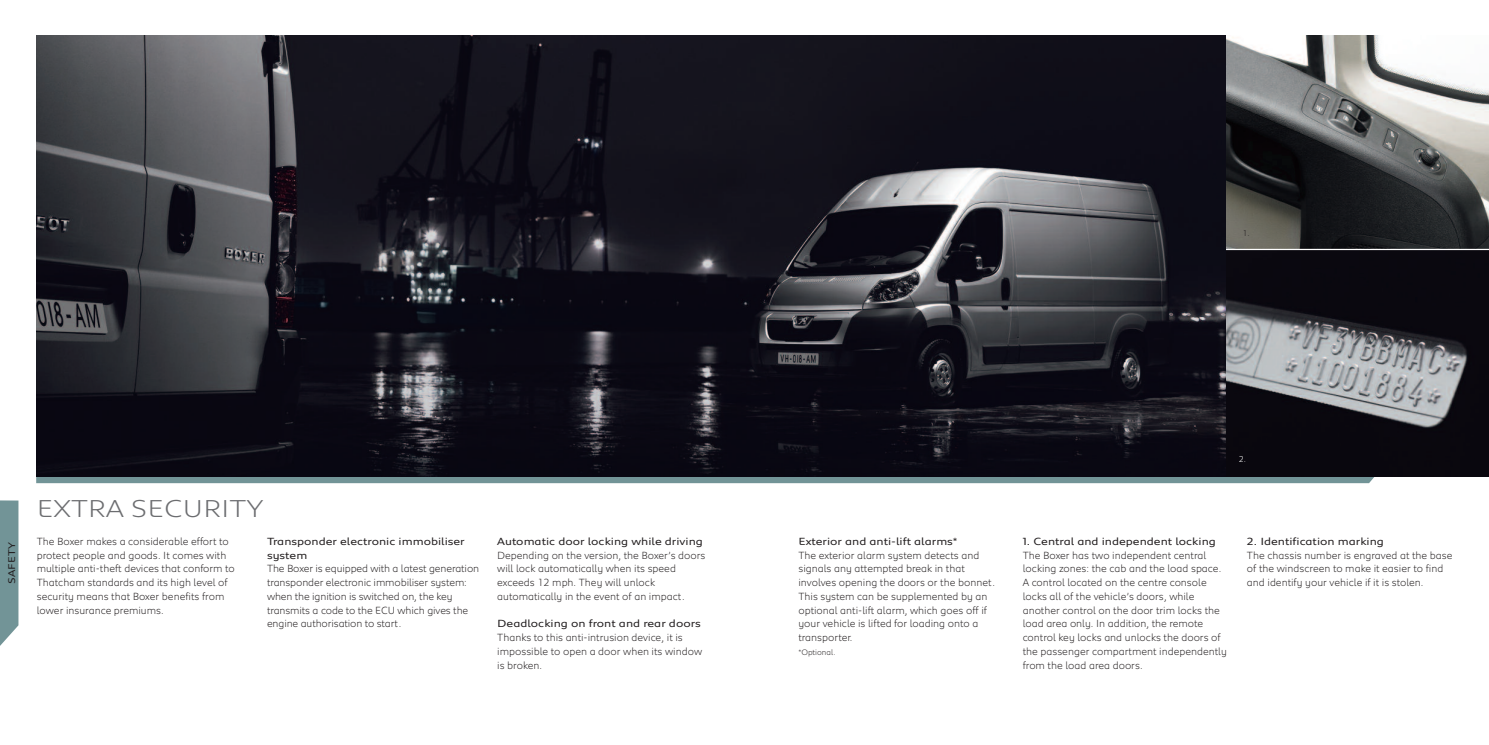
<style>
.page{position:relative;width:1489px;height:745px;background:#fff}
.page>*{position:absolute;margin:0;border:0;box-sizing:border-box;transform-origin:0 0}
.t1{font:300 25px "Peugeot Expanded";color:#6c6d70}
.t2{font:300 10.62px/13.8px "Peugeot";color:#231f20}
.t3{font:10.62px/13.8px "Peugeot Expanded";color:#231f20}
.t4{font:10px "Peugeot Expanded";color:#231f20}
.t5{font:300 8.75px "Peugeot";color:#fff}
.t6{font:300 8.75px "Peugeot";color:#231f20}
.t7{font:300 8.12px "Peugeot";color:#231f20}
</style>
<div class="page">
<svg style="left:36px;top:476px;width:1345px;height:7px;background:#638084"></svg>
<img style="left:36px;top:35px;width:1452px;height:441px">
<svg style="left:1225px;top:250px;width:263px;height:226px;background:#3a3a3f"></svg>
<hr style="left:1224px;top:4px;width:1px;height:472px;background:#fff">
<hr style="left:1225px;top:249px;width:263px;height:1px;background:#fff">
<svg style="left:0;top:500px;width:18px;height:146px;background:#7c9b9e"></svg>
<p class="t4" style="left:8px;top:583px;width:43px;rotate:-90deg">SAFETY</p>
<h1 class="t1" style="left:37px;top:500px;width:228px">EXTRA SECURITY</h1>
<p class="t2" style="left:37px;top:535px;width:200px">The Boxer makes a considerable effort to protect people and goods. It comes with multiple anti-theft devices that conform to Thatcham standards and its high level of security means that Boxer benefits from lower insurance premiums.</p>
<p class="t3" style="left:267px;top:535px;width:199px">Transponder electronic immobiliser system</p>
<p class="t2" style="left:267px;top:562px;width:214px">The Boxer is equipped with a latest generation transponder electronic immobiliser system: when the ignition is switched on, the key transmits a code to the ECU which gives the engine authorisation to start.</p>
<p class="t3" style="left:497px;top:535px;width:207px">Automatic door locking while driving</p>
<p class="t2" style="left:497px;top:548px;width:210px">Depending on the version, the Boxer’s doors will lock automatically when its speed exceeds 12 mph. They will unlock automatically in the event of an impact.</p>
<p class="t3" style="left:497px;top:617px;width:205px">Deadlocking on front and rear doors</p>
<p class="t2" style="left:497px;top:631px;width:206px">Thanks to this anti-intrusion device, it is impossible to open a door when its window is broken.</p>
<p class="t6" style="left:1242px;top:229px;width:9px">1.</p>
<p class="t5" style="left:1238px;top:456px;width:9px">2.</p>
<p class="t3" style="left:798px;top:535px;width:161px">Exterior and anti-lift alarms*</p>
<p class="t2" style="left:798px;top:548px;width:198px">The exterior alarm system detects and signals any attempted break in that involves opening the doors or the bonnet.<br>This system can be supplemented by an optional anti-lift alarm, which goes off if your vehicle is lifted for loading onto a transporter.</p>
<p class="t7" style="left:798px;top:649px;width:39px">*Optional.</p>
<p class="t3" style="left:1022px;top:535px;width:195px">1. Central and independent locking</p>
<p class="t2" style="left:1022px;top:548px;width:206px">The Boxer has two independent central locking zones: the cab and the load space.<br>A control located on the centre console locks all of the vehicle’s doors, while another control on the door trim locks the load area only. In addition, the remote control key locks and unlocks the doors of the passenger compartment independently from the load area doors.</p>
<p class="t3" style="left:1246px;top:535px;width:138px">2. Identification marking</p>
<p class="t2" style="left:1246px;top:548px;width:207px">The chassis number is engraved at the base of the windscreen to make it easier to find and identify your vehicle if it is stolen.</p>
</div>
